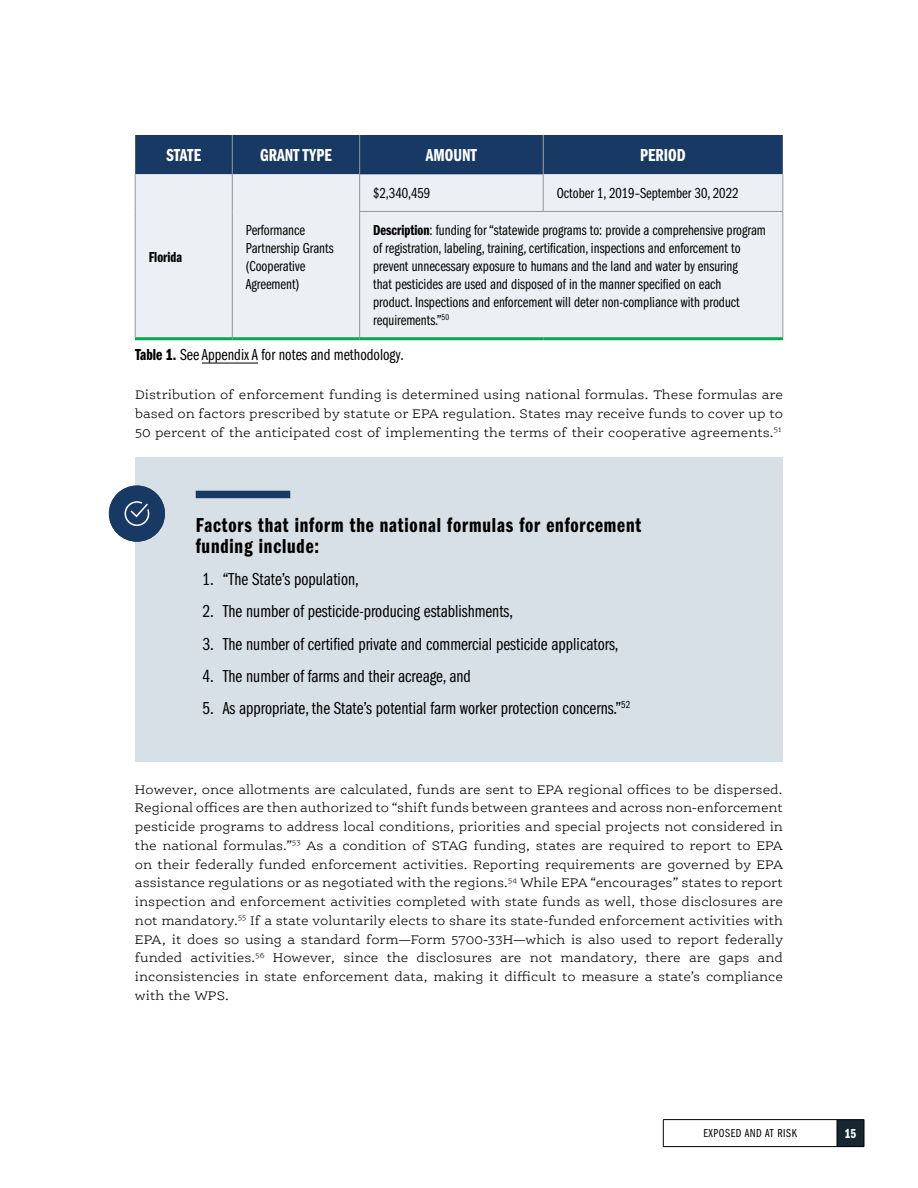
<style>
.page{position:relative;width:918px;height:1188px;background:#fff}
.page>*{position:absolute;margin:0;border:0;box-sizing:border-box;transform-origin:0 0}
.h5_top_bar{font:21px/21px "Franklin Gothic LT Pro Dm Cm";letter-spacing:.04em;color:#000}
.t1{font:18px "Franklin Gothic LT Pro Bk Cm";color:#000}
.Blue_Table_Header{font:18px "Franklin Gothic LT Pro Dm Cm";color:#fff}
.Table_-_label{font:16.5px "Franklin Gothic LT Pro Bk Cm";color:#000}
.Table_-_Content{font:15px/18px "Franklin Gothic LT Pro Bk Cm";color:#000}
.Table_-_Content-2{font:15px "Franklin Gothic LT Pro Dm Cm";color:#000}
.t2{font:300 13.5px/18.8px "Ernestine Pro";color:#000;text-align:justify}
.t3{font:13.5px "Franklin Gothic LT Pro Dm Cm";color:#fff}
.t4{font:12px "Franklin Gothic LT Pro Bk Cm";letter-spacing:.05em;color:#000}
.s1{font-family:"Franklin Gothic LT Pro Dm Cm"}
</style>
<div class="page">
<hr style="left:663px;top:1119px;width:174px;height:1px;background:#000">
<svg style="left:663px;top:1120px;width:1px;height:26px"></svg>
<hr style="left:663px;top:1146px;width:174px;height:1px;background:#000">
<svg style="left:837px;top:1119px;width:28px;height:28px"></svg>
<hr style="left:202px;top:363px;width:56px;height:1px;background:#000">
<div style="left:135px;top:135px;width:648px;height:39px;background:#193965"></div>
<div style="left:360px;top:135px;width:183px;height:39px;background:#193965"></div>
<div style="left:136px;top:174px;width:647px;height:163px;background:#eceff3"></div>
<hr style="left:232px;top:135px;width:1px;height:39px;background:#939598">
<hr style="left:359px;top:135px;width:1px;height:39px;background:#939598">
<hr style="left:543px;top:135px;width:1px;height:39px;background:#939598">
<hr style="left:232px;top:174px;width:1px;height:37px;background:#939598">
<hr style="left:232px;top:211px;width:1px;height:126px;background:#939598">
<hr style="left:543px;top:174px;width:1px;height:37px;background:#939598">
<hr style="left:783px;top:174px;width:1px;height:37px;background:#939598">
<hr style="left:135px;top:174px;width:1px;height:37px;background:#939598">
<hr style="left:359px;top:174px;width:1px;height:37px;background:#939598">
<hr style="left:135px;top:211px;width:1px;height:126px;background:#939598">
<hr style="left:135px;top:337px;width:97px;height:3px;background:#02aa4e">
<hr style="left:232px;top:337px;width:128px;height:3px;background:#02aa4e">
<hr style="left:359px;top:211px;width:184px;height:1px;background:#939598">
<hr style="left:359px;top:212px;width:1px;height:125px;background:#939598">
<hr style="left:543px;top:211px;width:240px;height:1px;background:#939598">
<hr style="left:783px;top:212px;width:1px;height:125px;background:#939598">
<hr style="left:360px;top:337px;width:183px;height:3px;background:#02aa4e">
<hr style="left:543px;top:337px;width:240px;height:3px;background:#02aa4e">
<div style="left:135px;top:457px;width:648px;height:304px;background:#d8e0e7"></div>
<div style="left:196px;top:491px;width:94px;height:7px;background:#193965"></div>
<svg style="left:109px;top:486px;width:56px;height:56px"></svg>
<p class="Blue_Table_Header" style="left:166px;top:145px;width:36px">STATE</p>
<p class="Blue_Table_Header" style="left:260px;top:145px;width:73px">GRANT TYPE</p>
<p class="Blue_Table_Header" style="left:426px;top:145px;width:53px">AMOUNT</p>
<p class="Blue_Table_Header" style="left:640px;top:145px;width:47px">PERIOD</p>
<p class="Table_-_Content" style="left:373px;top:184px;width:59px">$2,340,459</p>
<p class="Table_-_Content" style="left:557px;top:184px;width:183px">October 1, 2019–September 30, 2022</p>
<p class="Table_-_Content" style="left:373px;top:222px;width:394px"><span class="s1">Description</span>: funding for “statewide programs to: provide a comprehensive program of registration, labeling, training, certification, inspections and enforcement to prevent unnecessary exposure to humans and the land and water by ensuring<br>that pesticides are used and disposed of in the manner specified on each<br>product. Inspections and enforcement will deter non-compliance with product requirements.”<sup>50</sup></p>
<p class="Table_-_label" style="left:135px;top:346px;width:270px"><span class="s1">Table 1.</span> See Appendix A for notes and methodology.</p>
<p class="t2" style="left:135px;top:385px;width:649px">Distribution of enforcement funding is determined using national formulas. These formulas are based on factors prescribed by statute or EPA regulation. States may receive funds to cover up to 50 percent of the anticipated cost of implementing the terms of their cooperative agreements.<sup>51</sup></p>
<p class="Table_-_Content" style="left:246px;top:221px;width:89px">Performance<br>Partnership Grants (Cooperative<br>Agreement)</p>
<p class="Table_-_Content-2" style="left:149px;top:248px;width:35px">Florida</p>
<h5 class="h5_top_bar" style="left:196px;top:515px;width:447px">Factors that inform the national formulas for enforcement funding include:</h5>
<p class="t1" style="left:202px;top:569px;width:158px">1. “The State’s population,</p>
<p class="t1" style="left:202px;top:602px;width:312px">2. The number of pesticide-producing establishments,</p>
<p class="t1" style="left:202px;top:634px;width:418px">3. The number of certified private and commercial pesticide applicators,</p>
<p class="t1" style="left:202px;top:666px;width:270px">4. The number of farms and their acreage, and</p>
<p class="t1" style="left:202px;top:698px;width:429px">5. As appropriate, the State’s potential farm worker protection concerns.”<sup>52</sup></p>
<p class="t2" style="left:135px;top:780px;width:650px">However, once allotments are calculated, funds are sent to EPA regional offices to be dispersed.<br>Regional offices are then authorized to “shift funds between grantees and across non-enforcement pesticide programs to address local conditions, priorities and special projects not considered in the national formulas.”<sup>53</sup> As a condition of STAG funding, states are required to report to EPA on their federally funded enforcement activities. Reporting requirements are governed by EPA assistance regulations or as negotiated with the regions.<sup>54</sup> While EPA “encourages” states to report inspection and enforcement activities completed with state funds as well, those disclosures are not mandatory.<sup>55</sup> If a state voluntarily elects to share its state-funded enforcement activities with EPA, it does so using a standard form—Form 5700-33H—which is also used to report federally funded activities.<sup>56</sup> However, since the disclosures are not mandatory, there are gaps and inconsistencies in state enforcement data, making it difficult to measure a state’s compliance with the WPS.</p>
<p class="t4" style="left:703px;top:1127px;width:95px">EXPOSED AND AT RISK</p>
<p class="t3" style="left:845px;top:1126px;width:13px">15</p>
</div>
